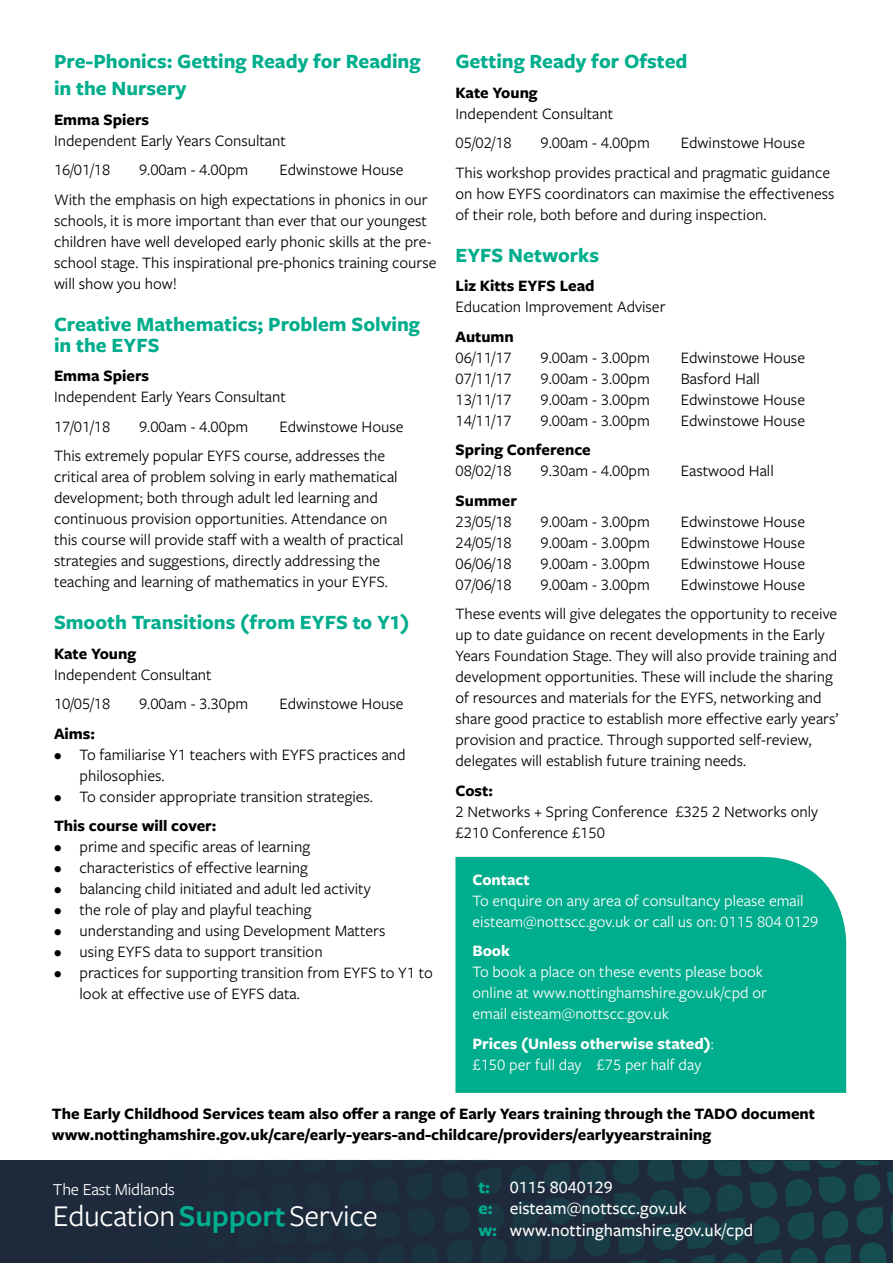
<style>
.page{position:relative;width:893px;height:1263px;background:#fff}
.page>*{position:absolute;margin:0;border:0;box-sizing:border-box;transform-origin:0 0}
.t1{font:31.35px "Freight Sans Pro";letter-spacing:-.01em;color:#fff}
.t2{font:700 21px/27px "Freight Sans Pro";color:#00ad8c}
.t3{font:500 18px/21.6px "Freight Sans Pro";color:#fff}
.t4{font:17.4px "Freight Sans Pro";letter-spacing:-.01em;color:#fff}
.t5{font:16.5px/21px "Freight Sans Pro";color:#000}
.t6{font:700 16.5px/21px "Freight Sans Pro";color:#000}
.t7{font:16.5px/21px "Freight Sans Pro";color:#fff}
.t8{font:700 16.5px/21px "Freight Sans Pro";color:#fff}
.s1{font-weight:400}
.s2{font-weight:700;color:#00ad8c}
.s3{font-weight:600;color:#00ad8c}
</style>
<div class="page">
<svg style="left:455px;top:857px;width:391px;height:236px;background:#09b090"></svg>
<svg style="left:0;top:1159px;width:893px;height:104px;background:#1e3240"></svg>
<p class="t2" style="left:54px;top:47px;width:368px">Pre-Phonics: Getting Ready for Reading in the Nursery</p>
<p class="t6" style="left:54px;top:108px;width:97px">Emma Spiers</p>
<p class="t5" style="left:54px;top:125px;width:233px;line-height:29.5px">Independent Early Years Consultant<br>16/01/18</p>
<p class="t5" style="left:54px;top:154px;width:375px;line-height:29.5px;text-indent:225px">Edwinstowe House<br>With the emphasis on high expectations in phonics in our</p>
<p class="t5" style="left:54px;top:209px;width:384px">schools, it is more important than ever that our youngest children have well developed early phonic skills at the pre&shy;school stage. This inspirational pre-phonics training course will show you how!</p>
<p class="t2" style="left:54px;top:313px;width:367px;line-height:21px">Creative Mathematics; Problem Solving in the EYFS</p>
<p class="t6" style="left:54px;top:365px;width:97px">Emma Spiers</p>
<p class="t5" style="left:54px;top:381px;width:233px;line-height:29.5px">Independent Early Years Consultant<br>17/01/18</p>
<p class="t5" style="left:139px;top:159px;width:111px">9.00am - 4.00pm</p>
<p class="t5" style="left:54px;top:411px;width:351px;line-height:29.5px;text-indent:225px">Edwinstowe House<br>This extremely popular EYFS course, addresses the</p>
<p class="t5" style="left:54px;top:466px;width:351px">critical area of problem solving in early mathematical development; both through adult led learning and continuous provision opportunities. Attendance on this course will provide staff with a wealth of practical strategies and suggestions, directly addressing the teaching and learning of mathematics in your EYFS.</p>
<p class="t2" style="left:54px;top:608px;width:357px">Smooth Transitions (from EYFS to Y1)</p>
<p class="t6" style="left:54px;top:642px;width:84px">Kate Young</p>
<p class="t5" style="left:54px;top:659px;width:159px;line-height:29.5px">Independent Consultant<br>10/05/18</p>
<p class="t5" style="left:139px;top:415px;width:111px">9.00am - 4.00pm</p>
<p class="t5" style="left:139px;top:693px;width:111px">9.00am - 3.30pm</p>
<p class="t5" style="left:279px;top:693px;width:126px">Edwinstowe House</p>
<p class="t6" style="left:54px;top:722px;width:43px">Aims:</p>
<p class="t5" style="left:80px;top:743px;width:328px;text-indent:-26px">• To familiarise Y1 teachers with EYFS practices and philosophies.</p>
<p class="t5" style="left:54px;top:785px;width:321px">• To consider appropriate transition strategies.</p>
<p class="t6" style="left:54px;top:815px;width:164px">This course will cover:</p>
<p class="t5" style="left:54px;top:836px;width:258px">• prime and specific areas of learning</p>
<p class="t5" style="left:54px;top:857px;width:255px">• characteristics of effective learning</p>
<p class="t5" style="left:54px;top:878px;width:318px">• balancing child initiated and adult led activity</p>
<p class="t5" style="left:54px;top:899px;width:259px">• the role of play and playful teaching</p>
<p class="t5" style="left:54px;top:920px;width:333px">• understanding and using Development Matters</p>
<p class="t5" style="left:54px;top:941px;width:270px">• using EYFS data to support transition</p>
<p class="t5" style="left:80px;top:962px;width:355px;text-indent:-26px">• practices for supporting transition from EYFS to Y1 to look at effective use of EYFS data.</p>
<p class="t2" style="left:455px;top:47px;width:234px">Getting Ready for Ofsted</p>
<p class="t6" style="left:455px;top:81px;width:84px">Kate Young</p>
<p class="t5" style="left:455px;top:98px;width:159px;line-height:29.5px">Independent Consultant<br>05/02/18</p>
<p class="t5" style="left:455px;top:127px;width:376px;line-height:29.5px;text-indent:225px">Edwinstowe House<br>This workshop provides practical and pragmatic guidance</p>
<p class="t5" style="left:455px;top:182px;width:381px">on how EYFS coordinators can maximise the effectiveness of their role, both before and during inspection.</p>
<p class="t2" style="left:455px;top:241px;width:145px">EYFS Networks</p>
<p class="t6" style="left:455px;top:275px;width:141px">Liz Kitts EYFS Lead</p>
<p class="t5" style="left:455px;top:296px;width:212px">Education Improvement Adviser</p>
<p class="t6" style="left:455px;top:325px;width:60px">Autumn</p>
<p class="t5" style="left:455px;top:346px;width:58px">06/11/17</p>
<p class="t5" style="left:540px;top:346px;width:111px">9.00am - 3.00pm</p>
<p class="t5" style="left:681px;top:346px;width:126px">Edwinstowe House</p>
<p class="t5" style="left:455px;top:367px;width:58px">07/11/17</p>
<p class="t5" style="left:540px;top:367px;width:111px">9.00am - 3.00pm</p>
<p class="t5" style="left:681px;top:367px;width:81px">Basford Hall</p>
<p class="t5" style="left:455px;top:388px;width:58px">13/11/17</p>
<p class="t5" style="left:540px;top:388px;width:111px">9.00am - 3.00pm</p>
<p class="t5" style="left:681px;top:388px;width:126px">Edwinstowe House</p>
<p class="t5" style="left:455px;top:409px;width:58px">14/11/17</p>
<p class="t5" style="left:540px;top:409px;width:111px">9.00am - 3.00pm</p>
<p class="t5" style="left:681px;top:409px;width:126px">Edwinstowe House</p>
<p class="t6" style="left:455px;top:439px;width:137px">Spring Conference</p>
<p class="t5" style="left:455px;top:460px;width:58px">08/02/18</p>
<p class="t5" style="left:540px;top:460px;width:111px">9.30am - 4.00pm</p>
<p class="t5" style="left:681px;top:460px;width:94px">Eastwood Hall</p>
<p class="t6" style="left:455px;top:489px;width:63px">Summer</p>
<p class="t5" style="left:455px;top:510px;width:58px">23/05/18</p>
<p class="t5" style="left:540px;top:510px;width:111px">9.00am - 3.00pm</p>
<p class="t5" style="left:681px;top:510px;width:126px">Edwinstowe House</p>
<p class="t5" style="left:455px;top:531px;width:58px">24/05/18</p>
<p class="t5" style="left:540px;top:531px;width:111px">9.00am - 3.00pm</p>
<p class="t5" style="left:681px;top:531px;width:126px">Edwinstowe House</p>
<p class="t5" style="left:455px;top:552px;width:58px">06/06/18</p>
<p class="t5" style="left:540px;top:552px;width:111px">9.00am - 3.00pm</p>
<p class="t5" style="left:681px;top:552px;width:126px">Edwinstowe House</p>
<p class="t5" style="left:455px;top:573px;width:58px">07/06/18</p>
<p class="t5" style="left:540px;top:573px;width:111px">9.00am - 3.00pm</p>
<p class="t5" style="left:540px;top:132px;width:111px">9.00am - 4.00pm</p>
<p class="t5" style="left:455px;top:569px;width:383px;line-height:29.5px;text-indent:225px">Edwinstowe House<br>These events will give delegates the opportunity to receive</p>
<p class="t5" style="left:455px;top:624px;width:384px">up to date guidance on recent developments in the Early Years Foundation Stage. They will also provide training and development opportunities. These will include the sharing of resources and materials for the EYFS, networking and share good practice to establish more effective early years’ provision and practice. Through supported self-review, delegates will establish future training needs.</p>
<p class="t6" style="left:455px;top:779px;width:39px">Cost:</p>
<p class="t5" style="left:455px;top:800px;width:364px">2 Networks + Spring Conference £325 2 Networks only £210 Conference £150</p>
<p class="t8" style="left:472px;top:868px;width:59px">Contact</p>
<p class="t7" style="left:472px;top:889px;width:348px">To enquire on any area of consultancy please email eisteam@nottscc.gov.uk or call us on: 0115 804 0129</p>
<p class="t8" style="left:472px;top:939px;width:39px">Book</p>
<p class="t7" style="left:472px;top:960px;width:296px">To book a place on these events please book online at www.nottinghamshire.gov.uk/cpd or email eisteam@nottscc.gov.uk</p>
<p class="t8" style="left:472px;top:1032px;width:243px">Prices (Unless otherwise stated)<span class="s1">: £150 per full day £75 per half day</span></p>
<p class="t6" style="left:52px;top:1102px;width:765px">The Early Childhood Services team also offer a range of Early Years training through the TADO document www.nottinghamshire.gov.uk/care/early-years-and-childcare/providers/earlyyearstraining</p>
<p class="t3" style="left:478px;top:1175px;width:276px"><span class="s2">t:</span> 0115 8040129<br><span class="s2">e:</span> eisteam@nottscc.gov.uk<br><span class="s2">w:</span> www.nottinghamshire.gov.uk/cpd</p>
<p class="t4" style="left:53px;top:1177px;width:124px">The East Midlands</p>
<h1 class="t1" style="left:53px;top:1195px;width:326px">Education<span class="s3">Support</span>Service</h1>
</div>
